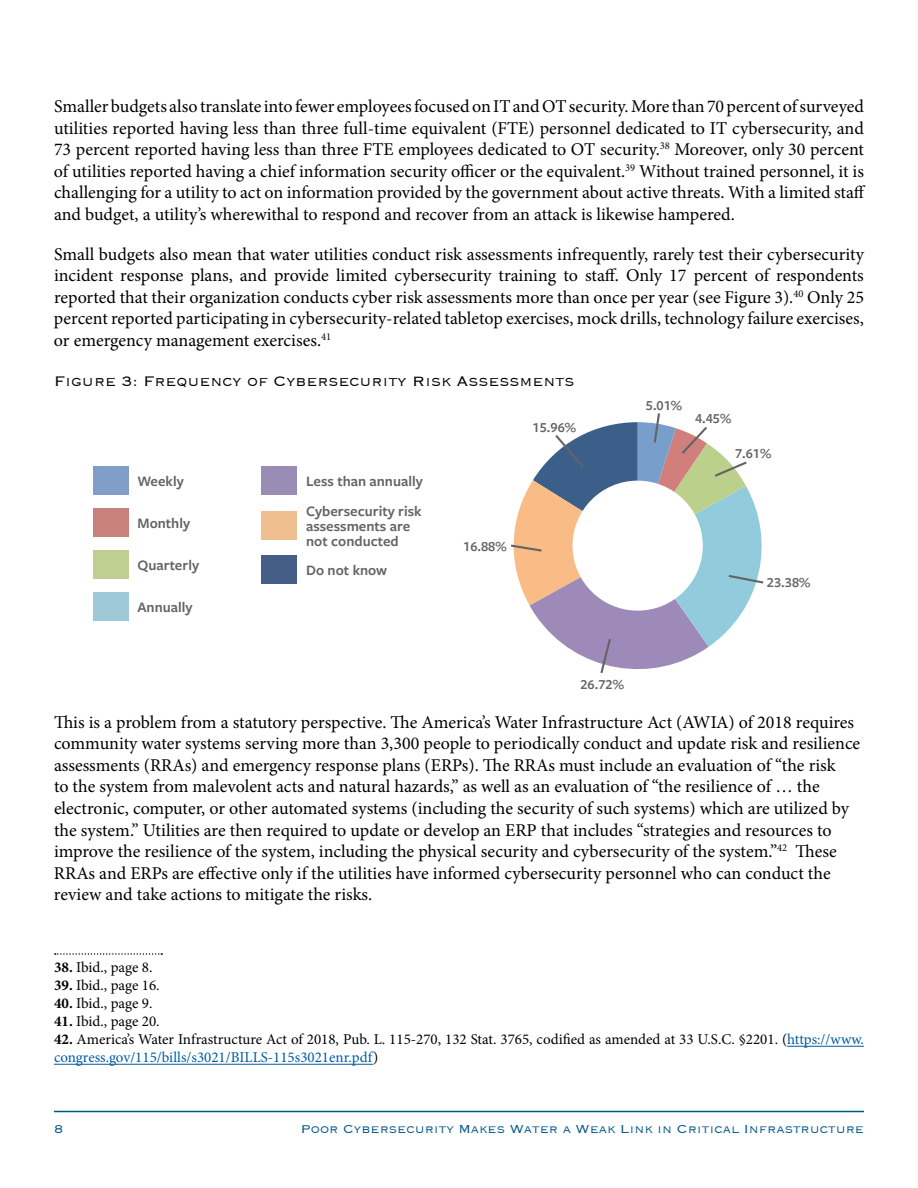
<style>
.page{position:relative;width:918px;height:1188px;background:#fff}
.page>*{position:absolute;margin:0;border:0;box-sizing:border-box;transform-origin:0 0}
.t1{font:18px/21.6px "Minion Pro";color:#000;text-align:justify}
.t2{font:300 18px "Copperplate";color:#000}
.t3{font:15px/18px "Minion Pro";color:#000}
.t4{font:600 15px/29.7px "Freight Sans Pro";color:#636466}
.t5{font:300 15px "Copperplate";color:#005689}
.t6{font:600 14.25px "Freight Sans Pro";color:#636466}
.s1{font-weight:700}
.s2{color:#005ba0}
</style>
<div class="page">
<hr style="left:54px;top:1111px;width:810px;height:1px;background:#005689">
<svg style="left:55px;top:953px;width:107px;height:2px"></svg>
<hr style="left:787px;top:1046px;width:77px;height:1px;background:#005ba0">
<hr style="left:54px;top:1064px;width:319px;height:1px;background:#005ba0">
<svg style="left:511px;top:413px;width:253px;height:261px"></svg>
<div style="left:261px;top:555px;width:36px;height:29px;background:#455e87"></div>
<div style="left:261px;top:511px;width:36px;height:29px;background:#f0bf8f"></div>
<div style="left:93px;top:551px;width:36px;height:28px;background:#bfcf94"></div>
<div style="left:93px;top:509px;width:36px;height:28px;background:#c7827d"></div>
<div style="left:93px;top:467px;width:36px;height:28px;background:#809ec7"></div>
<div style="left:93px;top:593px;width:36px;height:28px;background:#9ec9d9"></div>
<div style="left:261px;top:467px;width:36px;height:28px;background:#9b8cb5"></div>
<p class="t1" style="left:54px;top:97px;width:813px">Smaller budgets also translate into fewer employees focused on IT and OT security. More than 70 percent of surveyed utilities reported having less than three full-time equivalent (FTE) personnel dedicated to IT cybersecurity, and 73 percent reported having less than three FTE employees dedicated to OT security.<sup>38</sup> Moreover, only 30 percent of utilities reported having a chief information security officer or the equivalent.<sup>39</sup> Without trained personnel, it is challenging for a utility to act on information provided by the government about active threats. With a limited staff and budget, a utility’s wherewithal to respond and recover from an attack is likewise hampered.</p>
<p class="t1" style="left:54px;top:245px;width:812px">Small budgets also mean that water utilities conduct risk assessments infrequently, rarely test their cybersecurity incident response plans, and provide limited cybersecurity training to staff. Only 17 percent of respondents reported that their organization conducts cyber risk assessments more than once per year (see Figure 3).<sup>40</sup> Only 25 percent reported participating in cybersecurity-related tabletop exercises, mock drills, technology failure exercises, or emergency management exercises.<sup>41</sup></p>
<p class="t2" style="left:54px;top:369px;width:522px">Figure 3: Frequency of Cybersecurity Risk Assessments</p>
<p class="t4" style="left:138px;top:468px;width:48px">Weekly</p>
<p class="t4" style="left:138px;top:510px;width:54px">Monthly</p>
<p class="t4" style="left:138px;top:552px;width:63px">Quarterly</p>
<p class="t4" style="left:138px;top:594px;width:57px">Annually</p>
<p class="t4" style="left:306px;top:468px;width:118px">Less than annually<br>Cybersecurity risk</p>
<p class="t4" style="left:306px;top:520px;width:106px;line-height:15px">assessments are not conducted</p>
<p class="t4" style="left:306px;top:556px;width:82px">Do not know</p>
<p class="t6" style="left:533px;top:419px;width:45px">15.96%</p>
<p class="t6" style="left:463px;top:537px;width:45px">16.88%</p>
<p class="t6" style="left:646px;top:397px;width:38px">5.01%</p>
<p class="t6" style="left:695px;top:410px;width:38px">4.45%</p>
<p class="t6" style="left:735px;top:445px;width:38px">7.61%</p>
<p class="t6" style="left:767px;top:574px;width:45px">23.38%</p>
<p class="t6" style="left:580px;top:676px;width:45px">26.72%</p>
<p class="t1" style="left:54px;top:713px;width:808px;text-align:left">This is a problem from a statutory perspective. The America’s Water Infrastructure Act (AWIA) of 2018 requires community water systems serving more than 3,300 people to periodically conduct and update risk and resilience assessments (RRAs) and emergency response plans (ERPs). The RRAs must include an evaluation of “the risk<br>to the system from malevolent acts and natural hazards,” as well as an evaluation of “the resilience of … the electronic, computer, or other automated systems (including the security of such systems) which are utilized by the system.” Utilities are then required to update or develop an ERP that includes “strategies and resources to improve the resilience of the system, including the physical security and cybersecurity of the system.”<sup>42</sup> These RRAs and ERPs are effective only if the utilities have informed cybersecurity personnel who can conduct the review and take actions to mitigate the risks.</p>
<p class="t3" style="left:54px;top:960px;width:100px"><span class="s1">38.</span> Ibid., page 8.</p>
<p class="t3" style="left:54px;top:978px;width:107px"><span class="s1">39.</span> Ibid., page 16.</p>
<p class="t3" style="left:54px;top:996px;width:100px"><span class="s1">40.</span> Ibid., page 9.</p>
<p class="t3" style="left:54px;top:1014px;width:107px"><span class="s1">41.</span> Ibid., page 20.</p>
<p class="t3" style="left:54px;top:1032px;width:812px"><span class="s1">42.</span> America’s Water Infrastructure Act of 2018, Pub. L. 115-270, 132 Stat. 3765, codified as amended at 33 U.S.C. §2201. (<span class="s2">https://www. congress.gov/115/bills/s3021/BILLS-115s3021enr.pdf</span>)</p>
<p class="t5" style="left:54px;top:1119px;width:11px">8</p>
<p class="t5" style="left:301px;top:1119px;width:565px">Poor Cybersecurity Makes Water a Weak Link in Critical Infrastructure</p>
</div>
